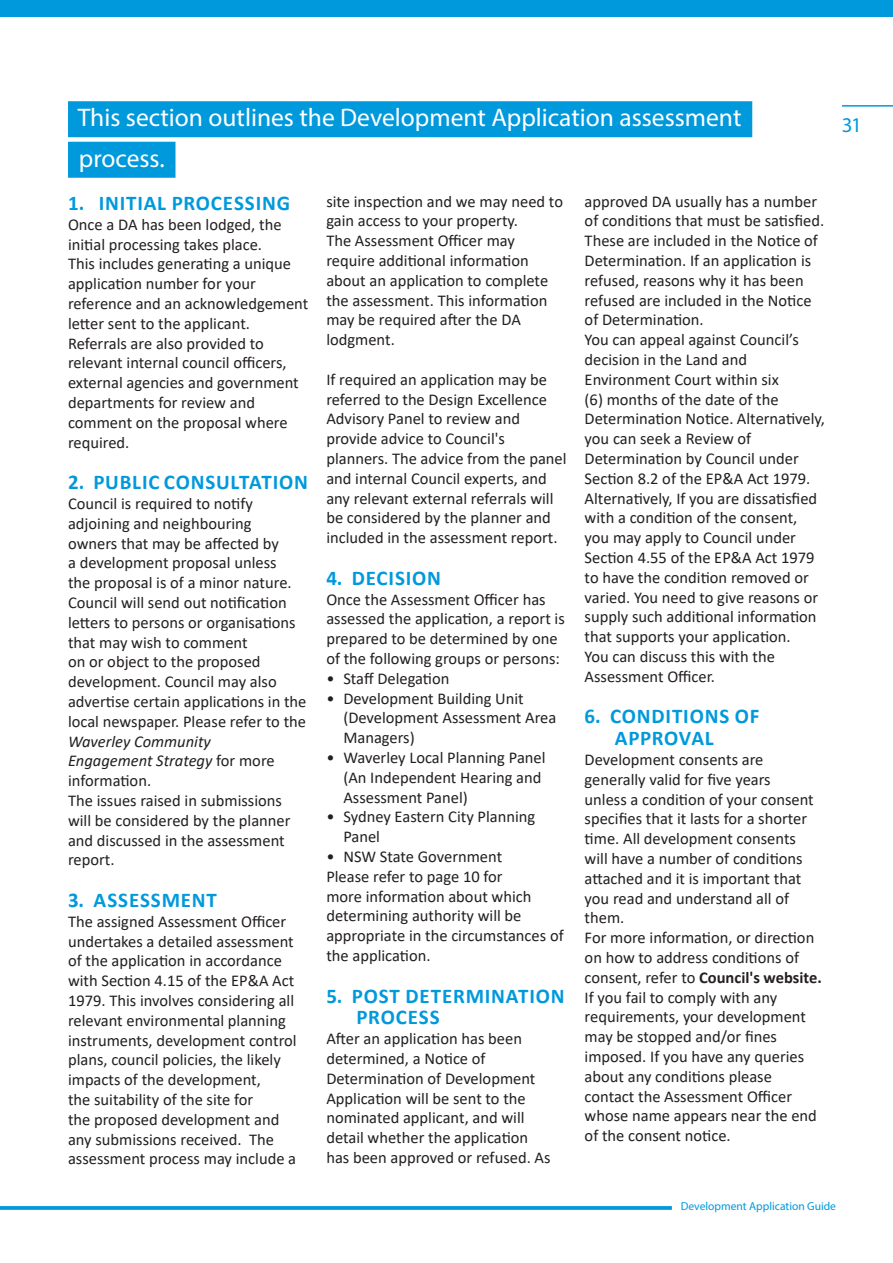
<style>
.page{position:relative;width:893px;height:1263px;background:#fff}
.page>*{position:absolute;margin:0;border:0;box-sizing:border-box;transform-origin:0 0}
.body{font:25.5px/40.5px "Myriad Pro";color:#fff}
.Mini_head{font:700 21px/21.8px "Calibri";letter-spacing:.04em;color:#0099dc}
.t1{font:21px "Myriad Pro";color:#0099dc}
.body-2{font:16.5px/19.8px "Calibri";color:#231f20}
.bullets{font:16.5px/19.8px "Calibri";color:#231f20}
.body-3{font:italic 16.5px "Calibri";color:#231f20}
.t2{font:11.55px "Myriad Pro";color:#0099dc}
.s1{font-style:italic}
.s2{font-weight:700;color:#241f21}
</style>
<div class="page">
<svg style="left:0;top:1206px;width:672px;height:4px"></svg>
<div style="left:0;top:0;width:893px;height:16px;background:#0099dc"></div>
<hr style="left:842px;top:105px;width:51px;height:2px;background:#0099dc">
<div style="left:68px;top:101px;width:684px;height:36px;background:#0099dc"></div>
<div style="left:68px;top:142px;width:107px;height:36px;background:#0099dc"></div>
<p class="body" style="left:78px;top:97px;width:665px">This section outlines the Development Application assessment process.</p>
<p class="Mini_head" style="left:68px;top:192px;width:224px">1. INITIAL PROCESSING</p>
<p class="body-2" style="left:68px;top:214px;width:242px">Once a DA has been lodged, the initial processing takes place.<br>This includes generating a unique application number for your reference and an acknowledgement letter sent to the applicant.</p>
<p class="body-2" style="left:68px;top:333px;width:232px">Referrals are also provided to relevant internal council officers, external agencies and government departments for review and comment on the proposal where required.</p>
<p class="Mini_head" style="left:68px;top:471px;width:241px">2. PUBLIC CONSULTATION</p>
<p class="body-2" style="left:68px;top:493px;width:187px">Council is required to notify</p>
<p class="body-2" style="left:68px;top:513px;width:185px">adjoining and neighbouring</p>
<p class="body-2" style="left:68px;top:533px;width:212px">owners that may be affected by</p>
<p class="body-2" style="left:68px;top:552px;width:210px">a development proposal unless</p>
<p class="body-2" style="left:68px;top:572px;width:225px">the proposal is of a minor nature.</p>
<p class="body-2" style="left:68px;top:592px;width:220px">Council will send out notification</p>
<p class="body-2" style="left:68px;top:612px;width:229px">letters to persons or organisations</p>
<p class="body-2" style="left:68px;top:632px;width:181px">that may wish to comment</p>
<p class="body-2" style="left:68px;top:651px;width:194px">on or object to the proposed</p>
<p class="body-2" style="left:68px;top:671px;width:210px">development. Council may also</p>
<p class="body-2" style="left:68px;top:691px;width:240px">advertise certain applications in the</p>
<p class="body-2" style="left:68px;top:711px;width:240px">local newspaper. Please refer to the</p>
<p class="body-3" style="left:68px;top:730px;width:144px">Waverley Community</p>
<p class="body-2" style="left:68px;top:750px;width:208px"><span class="s1">Engagement Strategy</span> for more information.</p>
<p class="body-2" style="left:68px;top:790px;width:215px">The issues raised in submissions</p>
<p class="body-2" style="left:68px;top:810px;width:224px">will be considered by the planner</p>
<p class="body-2" style="left:68px;top:830px;width:218px">and discussed in the assessment</p>
<p class="body-2" style="left:68px;top:849px;width:48px">report.</p>
<p class="Mini_head" style="left:68px;top:889px;width:150px">3. ASSESSMENT</p>
<p class="body-2" style="left:68px;top:911px;width:230px">The assigned Assessment Officer undertakes a detailed assessment of the application in accordance with Section 4.15 of the EP&amp;A Act<br>1979. This involves considering all relevant environmental planning instruments, development control plans, council policies, the likely impacts of the development,<br>the suitability of the site for<br>the proposed development and any submissions received. The assessment process may include a</p>
<p class="body-2" style="left:326px;top:191px;width:238px">site inspection and we may need to gain access to your property.</p>
<p class="body-2" style="left:326px;top:230px;width:223px">The Assessment Officer may require additional information about an application to complete the assessment. This information may be required after the DA lodgment.</p>
<p class="body-2" style="left:326px;top:369px;width:242px">If required an application may be referred to the Design Excellence Advisory Panel to review and provide advice to Council's planners. The advice from the panel and internal Council experts, and any relevant external referrals will be considered by the planner and included in the assessment report.</p>
<p class="Mini_head" style="left:326px;top:567px;width:116px">4. DECISION</p>
<p class="body-2" style="left:326px;top:589px;width:240px">Once the Assessment Officer has assessed the application, a report is prepared to be determined by one of the following groups or persons:</p>
<p class="bullets" style="left:326px;top:668px;width:125px">• Staff Delegation</p>
<p class="bullets" style="left:343px;top:688px;width:215px;text-indent:-17px">• Development Building Unit (Development Assessment Area<br>Managers)</p>
<p class="bullets" style="left:343px;top:747px;width:204px;text-indent:-17px">• Waverley Local Planning Panel (An Independent Hearing and<br>Assessment Panel)</p>
<p class="bullets" style="left:343px;top:807px;width:194px;text-indent:-17px">• Sydney Eastern City Planning<br>Panel</p>
<p class="bullets" style="left:326px;top:846px;width:177px">• NSW State Government</p>
<p class="bullets" style="left:326px;top:866px;width:239px">Please refer to page 10 for<br>more information about which determining authority will be appropriate in the circumstances of the application.</p>
<p class="Mini_head" style="left:356px;top:984px;width:210px;text-indent:-30px">5. POST DETERMINATION<br>PROCESS</p>
<p class="body-2" style="left:326px;top:1028px;width:226px">After an application has been determined, a Notice of<br>Determination of Development<br>Application will be sent to the nominated applicant, and will detail whether the application has been approved or refused. As</p>
<p class="body-2" style="left:585px;top:191px;width:241px">approved DA usually has a number of conditions that must be satisfied.<br>These are included in the Notice of<br>Determination. If an application is refused, reasons why it has been refused are included in the Notice of Determination.</p>
<p class="body-2" style="left:585px;top:329px;width:242px">You can appeal against Council’s decision in the Land and<br>Environment Court within six<br>(6) months of the date of the<br>Determination Notice. Alternatively, you can seek a Review of<br>Determination by Council under<br>Section 8.2 of the EP&amp;A Act 1979.</p>
<p class="body-2" style="left:585px;top:488px;width:235px">Alternatively, If you are dissatisfied with a condition of the consent, you may apply to Council under<br>Section 4.55 of the EP&amp;A Act 1979 to have the condition removed or varied. You need to give reasons or supply such additional information that supports your application.<br>You can discuss this with the<br>Assessment Officer.</p>
<p class="Mini_head" style="left:615px;top:705px;width:146px;text-indent:-30px">6. CONDITIONS OF<br>APPROVAL</p>
<p class="body-2" style="left:585px;top:749px;width:231px">Development consents are generally valid for five years unless a condition of your consent specifies that it lasts for a shorter time. All development consents will have a number of conditions attached and it is important that you read and understand all of them.</p>
<p class="body-2" style="left:585px;top:927px;width:239px">For more information, or direction on how to address conditions of consent, refer to <span class="s2">Council's website.</span></p>
<p class="body-2" style="left:585px;top:987px;width:234px">If you fail to comply with any requirements, your development may be stopped and/or fines imposed. If you have any queries about any conditions please contact the Assessment Officer whose name appears near the end of the consent notice.</p>
<p class="t1" style="left:842px;top:112px;width:21px">31</p>
<p class="t2" style="left:681px;top:1199px;width:157px">Development Application Guide</p>
</div>
